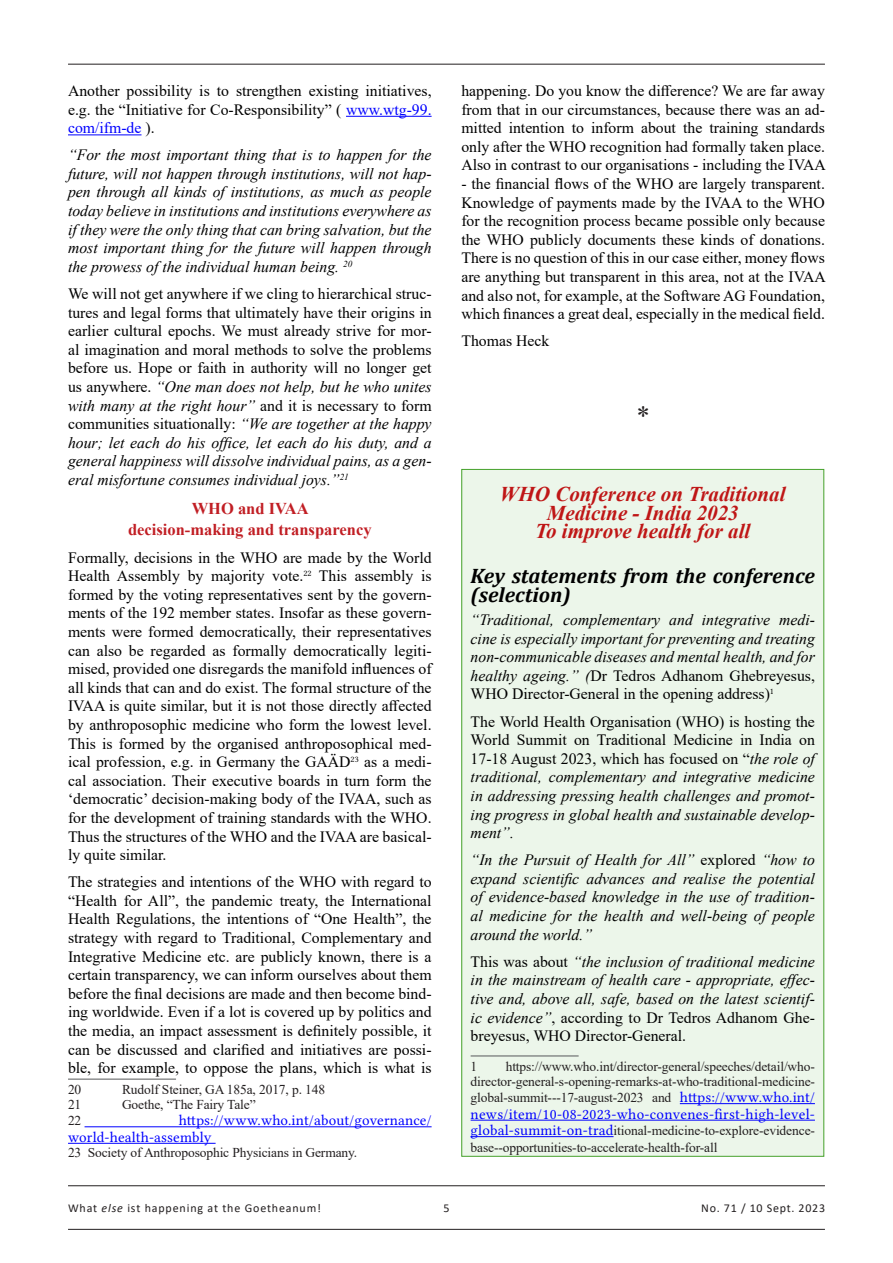
<style>
.page{position:relative;width:893px;height:1263px;background:#fff}
.page>*{position:absolute;margin:0;border:0;box-sizing:border-box;transform-origin:0 0}
.t1{font:27px "Times New Roman";color:#231f20}
.Heading_1{font:italic 700 21px/18.6px "Times New Roman";color:#bf1616;text-align:center}
.Heading_2{font:italic 700 21px/18.6px "Cambria";color:#000}
.Überschrift_2{font:700 16.5px/21px "Times New Roman";color:#c11e24;text-align:center}
.t2{font:15.75px/18.6px "Times New Roman";color:#000;text-align:justify}
.t3{font:italic 15.75px/18.6px "Times New Roman";color:#000;text-align:justify}
.Fussnote{font:15px/16.5px "Lin Libertine O";letter-spacing:.01em;color:#00f}
.Fussnote-2{font:13.5px/14.9px "Times New Roman";letter-spacing:-.01em;color:#231f20;text-align:right}
.t4{font:12px "Calibri";letter-spacing:.07em;color:#231f20}
.s1{color:#00f}
.s2{font-style:italic}
.s3{font-style:normal}
.s4{font-family:"Lin Libertine O";font-size:15px;color:#00f}
</style>
<div class="page">
<hr style="left:68px;top:64px;width:757px;height:1px;background:#231f20">
<hr style="left:68px;top:1185px;width:757px;height:1px;background:#231f20">
<hr style="left:68px;top:1229px;width:757px;height:1px;background:#231f20">
<hr style="left:346px;top:116px;width:86px;height:1px;background:#00f">
<hr style="left:68px;top:134px;width:74px;height:1px;background:#00f">
<hr style="left:68px;top:1079px;width:108px;height:1px;background:#57585a">
<hr style="left:85px;top:1126px;width:347px;height:1px;background:#00f">
<hr style="left:68px;top:1143px;width:148px;height:1px;background:#00f">
<div style="left:462px;top:469px;width:362px;height:687px;background:#ecf6ea"></div>
<hr style="left:471px;top:1055px;width:108px;height:1px;background:#57585a">
<hr style="left:680px;top:1103px;width:135px;height:1px;background:#00f">
<hr style="left:471px;top:1120px;width:344px;height:1px;background:#00f">
<hr style="left:471px;top:1136px;width:142px;height:1px;background:#00f">
<p class="t2" style="left:68px;top:81px;width:365px">Another possibility is to strengthen existing initiatives, e.g. the “Initiative for Co-Responsibility” ( <span class="s1">www.wtg-99. com/ifm-de</span> ).</p>
<p class="t3" style="left:68px;top:145px;width:365px">“For the most important thing that is to happen for the future, will not happen through institutions, will not hap&shy;pen through all kinds of institutions, as much as people today believe in institutions and institutions everywhere as if they were the only thing that can bring salvation, but the most important thing for the future will happen through the prowess of the individual human being. <sup>20</sup></p>
<p class="t2" style="left:68px;top:284px;width:365px">We will not get anywhere if we cling to hierarchical struc&shy;tures and legal forms that ultimately have their origins in earlier cultural epochs. We must already strive for mor&shy;al imagination and moral methods to solve the problems before us. Hope or faith in authority will no longer get us anywhere. <span class="s2">“One man does not help, but he who unites with many at the right hour”</span> and it is necessary to form communities situationally: <span class="s2">“We are together at the happy hour; let each do his office, let each do his duty, and a general happiness will dissolve individual pains, as a gen&shy;eral misfortune consumes individual joys.”</span><sup>21</sup></p>
<p class="Überschrift_2" style="left:128px;top:498px;width:245px">WHO and IVAA<br>decision-making and transparency</p>
<p class="t2" style="left:68px;top:547px;width:365px">Formally, decisions in the WHO are made by the World Health Assembly by majority vote.<sup>22</sup> This assembly is formed by the voting representatives sent by the govern&shy;ments of the 192 member states. Insofar as these govern&shy;ments were formed democratically, their representatives can also be regarded as formally democratically legiti&shy;mised, provided one disregards the manifold influences of all kinds that can and do exist. The formal structure of the IVAA is quite similar, but it is not those directly affected by anthroposophic medicine who form the lowest level.<br>This is formed by the organised anthroposophical med&shy;ical profession, e.g. in Germany the GAÄD<sup>23</sup> as a medi&shy;cal association. Their executive boards in turn form the ‘democratic’ decision-making body of the IVAA, such as for the development of training standards with the WHO.<br>Thus the structures of the WHO and the IVAA are basical&shy;ly quite similar.</p>
<p class="t2" style="left:68px;top:872px;width:365px">The strategies and intentions of the WHO with regard to “Health for All”, the pandemic treaty, the International Health Regulations, the intentions of “One Health”, the strategy with regard to Traditional, Complementary and Integrative Medicine etc. are publicly known, there is a certain transparency, we can inform ourselves about them before the final decisions are made and then become bind&shy;ing worldwide. Even if a lot is covered up by politics and the media, an impact assessment is definitely possible, it can be discussed and clarified and initiatives are possi&shy;ble, for example, to oppose the plans, which is what is</p>
<p class="Fussnote-2" style="left:68px;top:1081px;width:15px">20</p>
<p class="Fussnote-2" style="left:122px;top:1081px;width:205px">Rudolf Steiner, GA 185a, 2017, p. 148</p>
<p class="Fussnote-2" style="left:68px;top:1096px;width:15px">21</p>
<p class="Fussnote-2" style="left:122px;top:1096px;width:135px">Goethe, “The Fairy Tale”</p>
<p class="Fussnote-2" style="left:68px;top:1113px;width:15px">22</p>
<p class="Fussnote" style="left:68px;top:1110px;width:365px;text-indent:111px">https://www.who.int/about/governance/ world-health-assembly</p>
<p class="Fussnote-2" style="left:68px;top:1144px;width:291px">23 Society of Anthroposophic Physicians in Germany.</p>
<p class="t2" style="left:461px;top:81px;width:366px">happening. Do you know the difference? We are far away from that in our circumstances, because there was an ad&shy;mitted intention to inform about the training standards only after the WHO recognition had formally taken place.<br>Also in contrast to our organisations - including the IVAA</p>
<p class="t2" style="left:461px;top:174px;width:366px">- the financial flows of the WHO are largely transparent.<br>Knowledge of payments made by the IVAA to the WHO for the recognition process became possible only because the WHO publicly documents these kinds of donations.<br>There is no question of this in our case either, money flows are anything but transparent in this area, not at the IVAA and also not, for example, at the Software AG Foundation, which finances a great deal, especially in the medical field.</p>
<p class="t2" style="left:461px;top:331px;width:89px">Thomas Heck</p>
<p class="t1" style="left:636px;top:397px;width:15px">*</p>
<p class="Heading_1" style="left:500px;top:484px;width:287px">WHO Conference on Traditional<br>Medicine - India 2023<br>To improve health for all</p>
<p class="Heading_2" style="left:471px;top:566px;width:346px">Key statements from the conference (selection)</p>
<p class="t3" style="left:471px;top:610px;width:346px">“Traditional, complementary and integrative medi&shy;cine is especially important for preventing and treating non-communicable diseases and mental health, and for healthy ageing.” (<span class="s3">Dr Tedros Adhanom Ghebreyesus, WHO Director-General in the opening address)</span><sup>1</sup></p>
<p class="t3" style="left:471px;top:711px;width:346px"><span class="s3">The World Health Organisation (WHO) is hosting the World Summit on Traditional Medicine in India on 17-18 August 2023, which has focused on “</span>the role of traditional, complementary and integrative medicine in addressing pressing health challenges and promot&shy;ing progress in global health and sustainable develop&shy;ment”.</p>
<p class="t3" style="left:471px;top:850px;width:346px">“In the Pursuit of Health for All” <span class="s3">explored</span> “how to expand scientific advances and realise the potential of evidence-based knowledge in the use of tradition&shy;al medicine for the health and well-being of people around the world.”</p>
<p class="t3" style="left:471px;top:952px;width:346px"><span class="s3">This was about</span> “the inclusion of traditional medicine in the mainstream of health care - appropriate, effec&shy;tive and, above all, safe, based on the latest scientif&shy;ic evidence”<span class="s3">, according to Dr Tedros Adhanom Ghe&shy;breyesus, WHO Director-General.</span></p>
<p class="Fussnote-2" style="left:471px;top:1058px;width:8px">1</p>
<p class="Fussnote-2" style="left:471px;top:1058px;width:346px">https://www.who.int/director-general/speeches/detail/who&shy;director-general-s-opening-remarks-at-who-traditional-medicine-</p>
<p class="Fussnote-2" style="left:471px;top:1090px;width:346px">global-summit---17-august-2023 and <span class="s4">https://www.who.int/</span></p>
<p class="Fussnote" style="left:471px;top:1104px;width:346px">news/item/10-08-2023-who-convenes-first-high-level-</p>
<p class="Fussnote-2" style="left:471px;top:1122px;width:346px;line-height:16.5px;text-align:left"><span class="s4">global-summit-on-trad</span>itional-medicine-to-explore-evidence&shy;base--opportunities-to-accelerate-health-for-all</p>
<p class="t4" style="left:68px;top:1200px;width:255px">What <span class="s2">else</span> ist happening at the Goetheanum!</p>
<p class="t4" style="left:444px;top:1199px;width:8px">5</p>
<p class="t4" style="left:701px;top:1199px;width:125px">No. 71 / 10 Sept. 2023</p>
</div>
